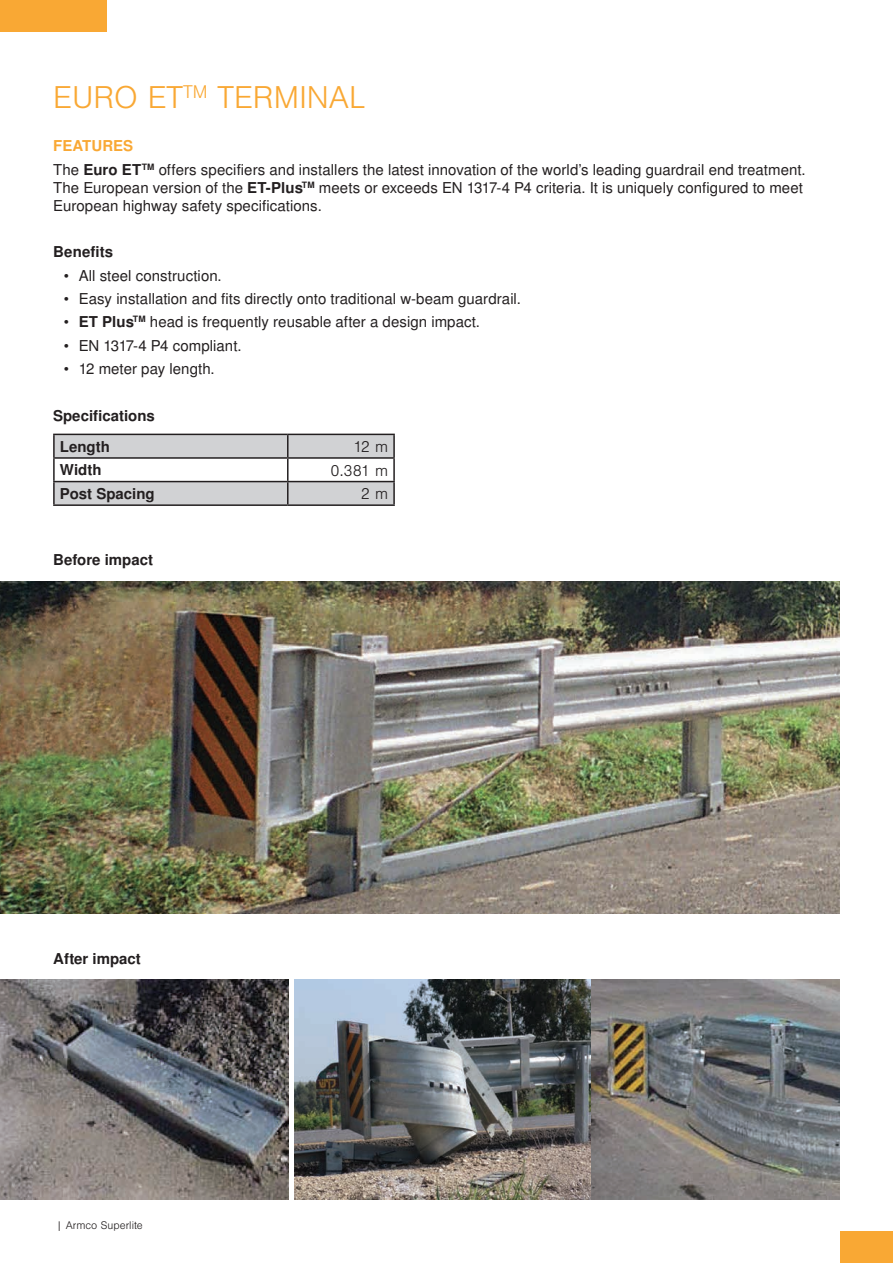
<style>
.page{position:relative;width:893px;height:1263px;background:#fff}
.page>*{position:absolute;margin:0;border:0;box-sizing:border-box;transform-origin:0 0}
.t1{font:300 30px "Nimbus San LOT";color:#f9a834}
.t2{font:15px/23.2px "Nimbus San LOT";letter-spacing:.005em;color:#231f20}
.t3{font:700 15px/30.8px "Nimbus San LOT";color:#231f20}
.t4{font:300 15px "Nimbus San LOT";color:#231f20}
.t5{font:300 10.5px "Nimbus San LOT";color:#231f20}
.s1{font-weight:700;color:#f9a834}
.s2{font-weight:700}
.s3{font-weight:400}
</style>
<div class="page">
<svg style="left:55px;top:435px;width:338px;height:69px"></svg>
<hr style="left:53px;top:434px;width:235px;height:1px;background:#231f20">
<hr style="left:53px;top:435px;width:2px;height:22px;background:#231f20">
<hr style="left:288px;top:434px;width:107px;height:1px;background:#231f20">
<hr style="left:287px;top:435px;width:2px;height:22px;background:#231f20">
<hr style="left:393px;top:435px;width:2px;height:22px;background:#231f20">
<hr style="left:53px;top:457px;width:235px;height:2px;background:#231f20">
<hr style="left:53px;top:459px;width:2px;height:22px;background:#231f20">
<hr style="left:288px;top:457px;width:107px;height:2px;background:#231f20">
<hr style="left:287px;top:459px;width:2px;height:22px;background:#231f20">
<hr style="left:393px;top:459px;width:2px;height:22px;background:#231f20">
<hr style="left:53px;top:481px;width:235px;height:1px;background:#231f20">
<hr style="left:53px;top:482px;width:2px;height:22px;background:#231f20">
<hr style="left:288px;top:481px;width:107px;height:1px;background:#231f20">
<hr style="left:287px;top:482px;width:2px;height:22px;background:#231f20">
<hr style="left:393px;top:482px;width:2px;height:22px;background:#231f20">
<hr style="left:53px;top:504px;width:235px;height:2px;background:#231f20">
<hr style="left:288px;top:504px;width:107px;height:2px;background:#231f20">
<img style="left:295px;top:979px;width:296px;height:220px">
<img style="left:0;top:979px;width:289px;height:220px">
<img style="left:591px;top:979px;width:249px;height:220px">
<img style="left:0;top:581px;width:840px;height:332px">
<div style="left:0;top:0;width:106px;height:32px;background:#f9a834"></div>
<div style="left:841px;top:1231px;width:52px;height:32px;background:#f9a834"></div>
<h1 class="t1" style="left:53px;top:80px;width:313px">Euro ET<sup>TM</sup> Terminal</h1>
<p class="t2" style="left:53px;top:135px;width:754px"><span class="s1">Featur es<br></span>The <span class="s2">Euro ET</span><sup>TM</sup> offers specifiers and installers the latest innovation of the world’s leading guardrail end treatment.</p>
<p class="t2" style="left:53px;top:179px;width:751px;line-height:18px">The European version of the <span class="s2">ET-Plus</span><sup>TM</sup> meets or exceeds EN 1317-4 P4 criteria. It is uniquely configured to meet<br>European highway safety specifications.</p>
<p class="t3" style="left:53px;top:237px;width:62px">Benefits</p>
<p class="t2" style="left:64px;top:264px;width:159px">• All steel construction.</p>
<p class="t2" style="left:64px;top:287px;width:458px">• Easy installation and fits directly onto traditional w-beam guardrail.</p>
<p class="t3" style="left:64px;top:307px;width:20px"><span class="s3">•</span> ET</p>
<p class="t2" style="left:102px;top:311px;width:379px"><span class="s2">Plus</span><sup>TM</sup> head is frequently reusable after a design impact.</p>
<p class="t2" style="left:64px;top:334px;width:179px">• EN 1317-4 P4 compliant.</p>
<p class="t2" style="left:64px;top:357px;width:152px">• 12 meter pay length.</p>
<p class="t3" style="left:60px;top:401px;width:96px;text-indent:-7px">Specifications<br>Length</p>
<p class="t4" style="left:353px;top:438px;width:37px">12 m</p>
<p class="t3" style="left:60px;top:455px;width:43px">Width</p>
<p class="t4" style="left:330px;top:462px;width:59px">0.381 m</p>
<p class="t3" style="left:60px;top:479px;width:96px">Post Spacing</p>
<p class="t4" style="left:361px;top:485px;width:29px">2 m</p>
<p class="t3" style="left:53px;top:545px;width:101px">Before impact</p>
<p class="t3" style="left:53px;top:944px;width:89px">After impact</p>
<p class="t5" style="left:57px;top:1219px;width:88px">| Armco Superlite</p>
</div>
